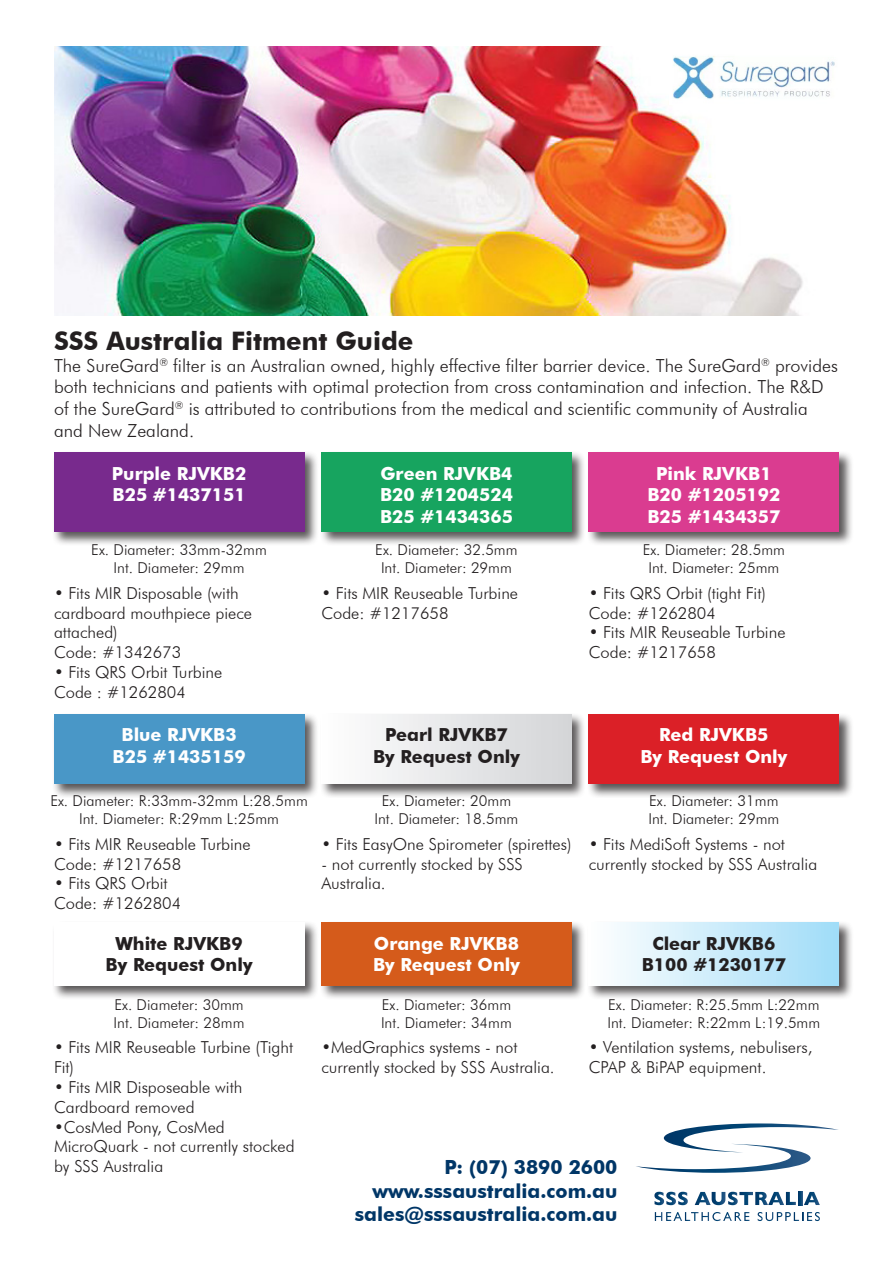
<style>
.page{position:relative;width:893px;height:1263px;background:#fff}
.page>*{position:absolute;margin:0;border:0;box-sizing:border-box;transform-origin:0 0}
.t1{font:700 25.5px "Futura BT";color:#231f20}
.t2{font:700 19.5px/23.4px "Futura BT";color:#003667;text-align:right}
.t3{font:300 18px/21.6px "Futura BT";color:#231f20}
.t4{font:700 18px/21.6px "Futura BT";color:#fff;text-align:center}
.t5{font:700 18px/21.6px "Futura BT";color:#231f20;text-align:center}
.t6{font:300 16.5px/19.8px "Futura BT";color:#231f20}
.t7{font:300 15px "Futura BT";color:#231f20}
</style>
<div class="page">
<img style="left:54px;top:46px;width:749px;height:270px">
<img style="left:670px;top:54px;width:165px;height:50px">
<div style="left:52px;top:451px;width:267px;height:96px;background:#231f20;opacity:.75"></div>
<div style="left:54px;top:453px;width:250px;height:79px;background:#782a8d"></div>
<div style="left:52px;top:712px;width:267px;height:86px;background:#231f20;opacity:.75"></div>
<div style="left:54px;top:714px;width:250px;height:70px;background:#4997c7"></div>
<div style="left:52px;top:921px;width:267px;height:79px;background:#231f20;opacity:.75"></div>
<div style="left:54px;top:922px;width:250px;height:63px;background:#fff"></div>
<div style="left:319px;top:451px;width:267px;height:96px;background:#231f20;opacity:.75"></div>
<div style="left:321px;top:453px;width:251px;height:79px;background:#17a45f"></div>
<div style="left:319px;top:712px;width:267px;height:86px;background:#231f20;opacity:.75"></div>
<div style="left:321px;top:714px;width:251px;height:70px;background:linear-gradient(to right,#fefefe,#d3d5d7)"></div>
<div style="left:319px;top:921px;width:267px;height:79px;background:#231f20;opacity:.75"></div>
<div style="left:321px;top:922px;width:251px;height:63px;background:#d55b1b"></div>
<div style="left:587px;top:451px;width:266px;height:96px;background:#231f20;opacity:.75"></div>
<div style="left:589px;top:453px;width:250px;height:79px;background:#da3c90"></div>
<div style="left:587px;top:712px;width:266px;height:86px;background:#231f20;opacity:.75"></div>
<div style="left:589px;top:714px;width:250px;height:70px;background:#db2027"></div>
<div style="left:587px;top:921px;width:266px;height:79px;background:#231f20;opacity:.75"></div>
<div style="left:589px;top:922px;width:250px;height:63px;background:linear-gradient(to right,#fefefe,#a0dcf8)"></div>
<svg style="left:636px;top:1123px;width:202px;height:50px"></svg>
<svg style="left:654px;top:1192px;width:34px;height:13px"></svg>
<svg style="left:695px;top:1192px;width:125px;height:13px"></svg>
<svg style="left:655px;top:1212px;width:94px;height:9px"></svg>
<svg style="left:758px;top:1212px;width:62px;height:9px"></svg>
<p class="t1" style="left:54px;top:326px;width:361px">SSS Australia Fitment Guide</p>
<p class="t3" style="left:54px;top:354px;width:785px">The SureGard<sup>®</sup> filter is an Australian owned, highly effective filter barrier device. The SureGard<sup>®</sup> provides both technicians and patients with optimal protection from cross contamination and infection. The R&amp;D of the SureGard<sup>®</sup> is attributed to contributions from the medical and scientific community of Australia and New Zealand.</p>
<p class="t4" style="left:112px;top:462px;width:136px">Purple RJVKB2</p>
<p class="t4" style="left:113px;top:484px;width:134px">B25 #1437151</p>
<p class="t4" style="left:380px;top:462px;width:134px">Green RJVKB4</p>
<p class="t4" style="left:380px;top:484px;width:134px">B20 #1204524</p>
<p class="t4" style="left:380px;top:506px;width:134px">B25 #1434365</p>
<p class="t4" style="left:656px;top:462px;width:117px">Pink RJVKB1</p>
<p class="t4" style="left:647px;top:484px;width:134px">B20 #1205192</p>
<p class="t4" style="left:647px;top:506px;width:134px">B25 #1434357</p>
<p class="t7" style="left:91px;top:541px;width:177px">Ex. Diameter: 33mm-32mm</p>
<p class="t7" style="left:114px;top:559px;width:132px">Int. Diameter: 29mm</p>
<p class="t7" style="left:375px;top:541px;width:144px">Ex. Diameter: 32.5mm</p>
<p class="t7" style="left:381px;top:559px;width:132px">Int. Diameter: 29mm</p>
<p class="t7" style="left:643px;top:541px;width:144px">Ex. Diameter: 28.5mm</p>
<p class="t7" style="left:648px;top:559px;width:132px">Int. Diameter: 25mm</p>
<p class="t6" style="left:54px;top:583px;width:200px">• Fits MIR Disposable (with cardboard mouthpiece piece attached)</p>
<p class="t6" style="left:54px;top:642px;width:129px">Code: #1342673</p>
<p class="t6" style="left:54px;top:662px;width:170px">• Fits QRS Orbit Turbine</p>
<p class="t6" style="left:54px;top:682px;width:133px">Code : #1262804</p>
<p class="t6" style="left:321px;top:583px;width:198px">• Fits MIR Reuseable Turbine</p>
<p class="t6" style="left:321px;top:603px;width:129px">Code: #1217658</p>
<p class="t6" style="left:589px;top:583px;width:179px">• Fits QRS Orbit (tight Fit)</p>
<p class="t6" style="left:589px;top:603px;width:129px">Code: #1262804</p>
<p class="t6" style="left:589px;top:622px;width:198px">• Fits MIR Reuseable Turbine</p>
<p class="t6" style="left:589px;top:642px;width:129px">Code: #1217658</p>
<p class="t4" style="left:113px;top:724px;width:134px">Blue RJVKB3<br>B25 #1435159</p>
<p class="t5" style="left:385px;top:724px;width:124px">Pearl RJVKB7</p>
<p class="t5" style="left:373px;top:745px;width:148px">By Request Only</p>
<p class="t4" style="left:659px;top:724px;width:111px">Red RJVKB5</p>
<p class="t4" style="left:640px;top:745px;width:148px">By Request Only</p>
<p class="t7" style="left:50px;top:791px;width:259px">Ex. Diameter: R:33mm-32mm L:28.5mm</p>
<p class="t7" style="left:79px;top:809px;width:201px">Int. Diameter: R:29mm L:25mm</p>
<p class="t7" style="left:382px;top:791px;width:131px">Ex. Diameter: 20mm</p>
<p class="t7" style="left:374px;top:809px;width:145px">Int. Diameter: 18.5mm</p>
<p class="t7" style="left:649px;top:791px;width:131px">Ex. Diameter: 31mm</p>
<p class="t7" style="left:648px;top:809px;width:132px">Int. Diameter: 29mm</p>
<p class="t6" style="left:54px;top:834px;width:198px">• Fits MIR Reuseable Turbine</p>
<p class="t6" style="left:54px;top:854px;width:129px">Code: #1217658</p>
<p class="t6" style="left:54px;top:873px;width:115px">• Fits QRS Orbit</p>
<p class="t6" style="left:54px;top:893px;width:129px">Code: #1262804</p>
<p class="t6" style="left:321px;top:834px;width:252px">• Fits EasyOne Spirometer (spirettes)</p>
<p class="t6" style="left:321px;top:854px;width:203px">- not currently stocked by SSS<br>Australia.</p>
<p class="t6" style="left:589px;top:834px;width:230px">• Fits MediSoft Systems - not currently stocked by SSS Australia</p>
<p class="t5" style="left:106px;top:932px;width:148px">White RJVKB9<br>By Request Only</p>
<p class="t4" style="left:374px;top:932px;width:147px">Orange RJVKB8</p>
<p class="t4" style="left:373px;top:954px;width:148px">By Request Only</p>
<p class="t5" style="left:652px;top:932px;width:124px">Clear RJVKB6</p>
<p class="t5" style="left:642px;top:954px;width:146px">B100 #1230177</p>
<p class="t7" style="left:114px;top:995px;width:131px">Ex. Diameter: 30mm</p>
<p class="t7" style="left:114px;top:1013px;width:132px">Int. Diameter: 28mm</p>
<p class="t7" style="left:382px;top:995px;width:131px">Ex. Diameter: 36mm</p>
<p class="t7" style="left:381px;top:1013px;width:132px">Int. Diameter: 34mm</p>
<p class="t7" style="left:608px;top:995px;width:213px">Ex. Diameter: R:25.5mm L:22mm</p>
<p class="t7" style="left:607px;top:1013px;width:214px">Int. Diameter: R:22mm L:19.5mm</p>
<p class="t6" style="left:54px;top:1037px;width:241px">• Fits MIR Reuseable Turbine (Tight<br>Fit)</p>
<p class="t6" style="left:54px;top:1077px;width:190px">• Fits MIR Disposeable with<br>Cardboard removed</p>
<p class="t6" style="left:54px;top:1117px;width:242px">•CosMed Pony, CosMed<br>MicroQuark - not currently stocked by SSS Australia</p>
<p class="t6" style="left:321px;top:1037px;width:235px">•MedGraphics systems - not currently stocked by SSS Australia.</p>
<p class="t6" style="left:589px;top:1037px;width:225px">• Ventilation systems, nebulisers,<br>CPAP &amp; BiPAP equipment.</p>
<p class="t2" style="left:372px;top:1155px;width:247px">P: (07) 3890 2600 www.sssaustralia.com.au</p>
<p class="t2" style="left:355px;top:1202px;width:264px">sales@sssaustralia.com.au</p>
</div>
